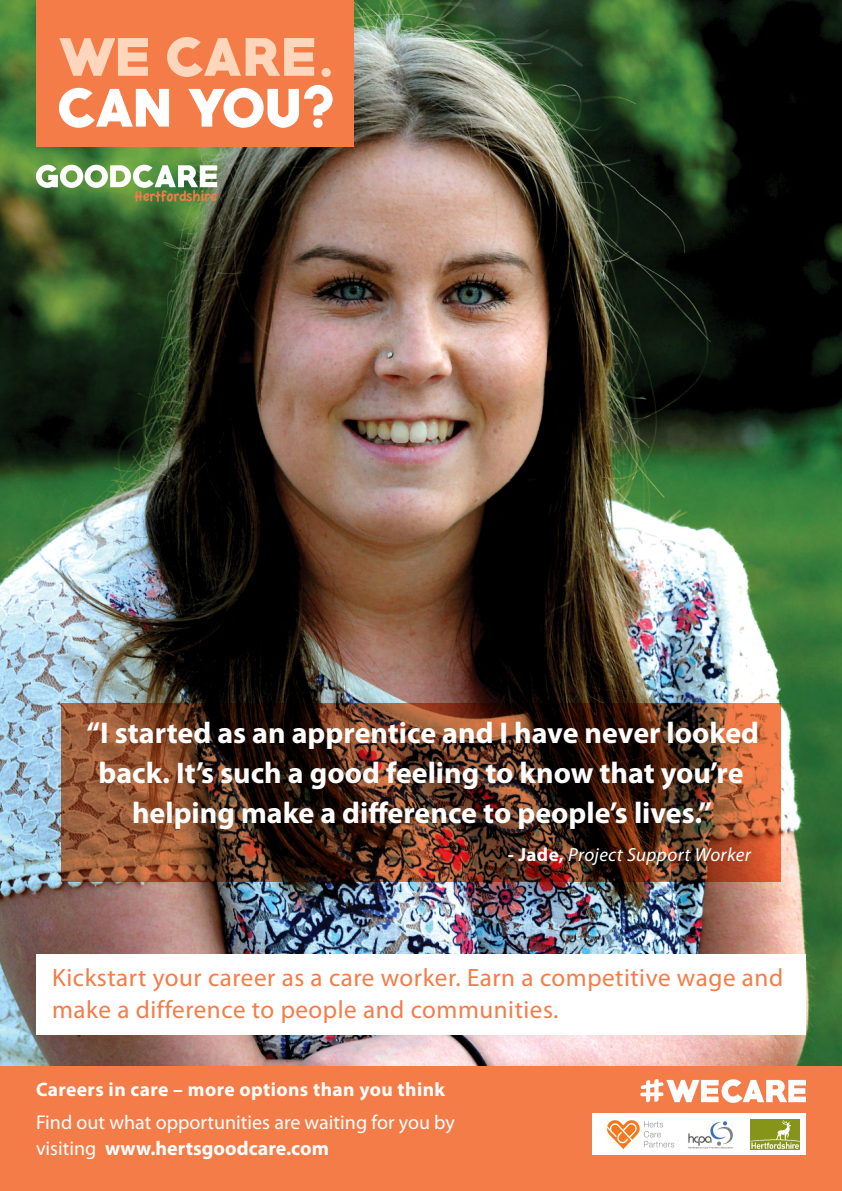
<style>
.page{position:relative;width:842px;height:1191px;background:#fff}
.page>*{position:absolute;margin:0;border:0;box-sizing:border-box;transform-origin:0 0}
.t1{font:700 30px/40px "Myriad Pro";color:#fff;text-align:center}
.t2{font:25.1px/32.3px "Myriad Pro";letter-spacing:.02em;color:#f47c48}
.t3{font:20px/26px "Myriad Pro";color:#fff}
.t4{font:700 19.5px "Myriad Pro";letter-spacing:.02em;color:#fff}
.t5{font:italic 19px "Myriad Pro";letter-spacing:.02em;color:#fff}
.t6{font:15.6px "Apple Casual";letter-spacing:-.04em;color:#f47c48}
.s1{font-weight:700;font-style:normal}
.s2{font-weight:700}
</style>
<div class="page">
<img style="left:0;top:0;width:842px;height:1066px">
<svg style="left:61px;top:703px;width:720px;height:178px;background:#60341f"></svg>
<div style="left:36px;top:0;width:318px;height:146px;background:#f47c48"></div>
<svg style="left:59px;top:85px;width:274px;height:43px"></svg>
<svg style="left:59px;top:37px;width:272px;height:40px"></svg>
<div style="left:36px;top:954px;width:770px;height:81px;background:#fff"></div>
<div style="left:0;top:1066px;width:842px;height:125px;background:#f47c48"></div>
<svg style="left:36px;top:165px;width:181px;height:23px"></svg>
<div style="left:592px;top:1113px;width:214px;height:42px;background:#fff"></div>
<img style="left:750px;top:1119px;width:50px;height:30px">
<img style="left:688px;top:1121px;width:45px;height:28px">
<img style="left:606px;top:1120px;width:69px;height:29px">
<svg style="left:640px;top:1079px;width:166px;height:23px"></svg>
<p class="t6" style="left:134px;top:188px;width:84px">Hertfordshire</p>
<p class="t1" style="left:87px;top:711px;width:674px">“I started as an apprentice and I have never looked back. It’s such a good feeling to know that you’re helping make a difference to people’s lives.”</p>
<p class="t5" style="left:508px;top:842px;width:245px"><span class="s1">- Jade,</span> Project Support Worker</p>
<p class="t2" style="left:52px;top:960px;width:732px">Kickstart your career as a care worker. Earn a competitive wage and make a difference to people and communities.</p>
<p class="t4" style="left:36px;top:1077px;width:411px">Careers in care – more options than you think</p>
<p class="t3" style="left:36px;top:1109px;width:420px">Find out what opportunities are waiting for you by visiting <span class="s2">www.hertsgoodcare.com</span></p>
</div>
